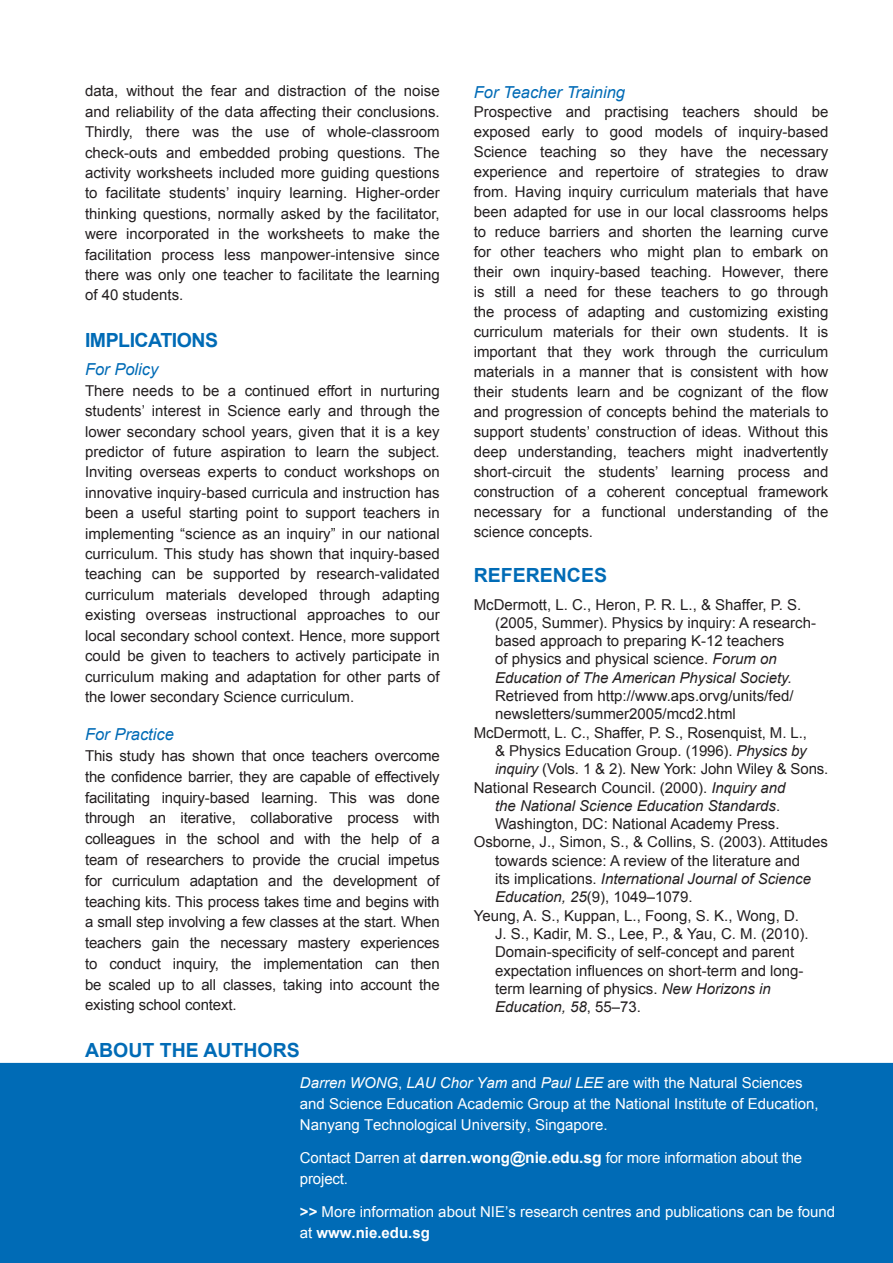
<style>
.page{position:relative;width:893px;height:1263px;background:#fff}
.page>*{position:absolute;margin:0;border:0;box-sizing:border-box;transform-origin:0 0}
.t1{font:700 19.5px "Arial";color:#006bb6}
.t2{font:700 19.5px "Arial";letter-spacing:-.025em;color:#006bb6}
.t3{font:italic 16.5px "Arial";color:#006bb6}
.t4{font:15px/20px "Arial";color:#231f20;text-align:justify}
.t5{font:15px/21px "Arial";color:#fff}
.t6{font:italic 15px "Arial";color:#231f20}
.s1{font-style:italic}
.s2{font-style:normal}
.s3{font-weight:700}
.s4{font-weight:700;font-size:15.75px}
</style>
<div class="page">
<div style="left:0;top:1063px;width:893px;height:200px;background:#006bb6"></div>
<p class="t4" style="left:85px;top:81px;width:356px">data, without the fear and distraction of the noise and reliability of the data affecting their conclusions.<br>Thirdly, there was the use of whole-classroom check-outs and embedded probing questions. The activity worksheets included more guiding questions to facilitate students’ inquiry learning. Higher-order thinking questions, normally asked by the facilitator, were incorporated in the worksheets to make the facilitation process less manpower-intensive since there was only one teacher to facilitate the learning of 40 students.</p>
<h1 class="t2" style="left:85px;top:327px;width:134px">IMPLICATIONS</h1>
<p class="t3" style="left:85px;top:359px;width:75px">For Policy</p>
<p class="t4" style="left:85px;top:381px;width:356px;line-height:20.4px">There needs to be a continued effort in nurturing students’ interest in Science early and through the lower secondary school years, given that it is a key predictor of future aspiration to learn the subject.<br>Inviting overseas experts to conduct workshops on innovative inquiry-based curricula and instruction has been a useful starting point to support teachers in implementing “science as an inquiry” in our national curriculum. This study has shown that inquiry-based teaching can be supported by research-validated curriculum materials developed through adapting existing overseas instructional approaches to our local secondary school context. Hence, more support could be given to teachers to actively participate in curriculum making and adaptation for other parts of the lower secondary Science curriculum.</p>
<p class="t3" style="left:85px;top:724px;width:90px">For Practice</p>
<p class="t4" style="left:85px;top:745px;width:356px;line-height:20.9px">This study has shown that once teachers overcome the confidence barrier, they are capable of effectively facilitating inquiry-based learning. This was done through an iterative, collaborative process with colleagues in the school and with the help of a team of researchers to provide the crucial impetus for curriculum adaptation and the development of teaching kits. This process takes time and begins with a small step involving a few classes at the start. When teachers gain the necessary mastery experiences to conduct inquiry, the implementation can then be scaled up to all classes, taking into account the existing school context.</p>
<h1 class="t1" style="left:85px;top:1037px;width:216px">About the AuthorS</h1>
<p class="t3" style="left:474px;top:81px;width:153px">For Teacher Training</p>
<p class="t4" style="left:474px;top:102px;width:356px">Prospective and practising teachers should be exposed early to good models of inquiry-based Science teaching so they have the necessary experience and repertoire of strategies to draw from. Having inquiry curriculum materials that have been adapted for use in our local classrooms helps to reduce barriers and shorten the learning curve for other teachers who might plan to embark on their own inquiry-based teaching. However, there is still a need for these teachers to go through the process of adapting and customizing existing curriculum materials for their own students. It is important that they work through the curriculum materials in a manner that is consistent with how their students learn and be cognizant of the flow and progression of concepts behind the materials to support students’ construction of ideas. Without this deep understanding, teachers might inadvertently short-circuit the students’ learning process and construction of a coherent conceptual framework necessary for a functional understanding of the science concepts.</p>
<h1 class="t1" style="left:474px;top:562px;width:135px">REFERENCES</h1>
<p class="t4" style="left:495px;top:595px;width:322px;line-height:18.3px;text-align:left;text-indent:-21px">McDermott, L. C., Heron, P. R. L., &amp; Shaffer, P. S. (2005, Summer). Physics by inquiry: A research&shy;based approach to preparing K-12 teachers<br>of physics and physical science. <span class="s1">Forum on Education of The American Physical Society.</span></p>
<p class="t4" style="left:495px;top:686px;width:300px">Retrieved from http://www.aps.orvg/units/fed/</p>
<p class="t4" style="left:495px;top:704px;width:242px">newsletters/summer2005/mcd2.html</p>
<p class="t4" style="left:474px;top:722px;width:335px">McDermott, L. C., Shaffer, P. S., Rosenquist, M. L.,</p>
<p class="t4" style="left:495px;top:741px;width:313px">&amp; Physics Education Group. (1996). <span class="s1">Physics by</span></p>
<p class="t4" style="left:495px;top:759px;width:335px"><span class="s1">inquiry</span> (Vols. 1 &amp; 2). New York: John Wiley &amp; Sons.</p>
<p class="t4" style="left:474px;top:777px;width:313px">National Research Council. (2000). <span class="s1">Inquiry and</span></p>
<p class="t6" style="left:495px;top:796px;width:287px">the National Science Education Standards<span class="s2">.</span></p>
<p class="t4" style="left:495px;top:814px;width:286px">Washington, DC: National Academy Press.</p>
<p class="t4" style="left:474px;top:832px;width:356px">Osborne, J., Simon, S., &amp; Collins, S. (2003). Attitudes</p>
<p class="t4" style="left:495px;top:851px;width:307px">towards science: A review of the literature and</p>
<p class="t6" style="left:495px;top:869px;width:317px"><span class="s2">its implications.</span> International Journal of Science</p>
<p class="t4" style="left:495px;top:887px;width:199px"><span class="s1">Education, 25</span>(9), 1049–1079.</p>
<p class="t4" style="left:474px;top:905px;width:327px">Yeung, A. S., Kuppan, L., Foong, S. K., Wong, D.</p>
<p class="t4" style="left:495px;top:924px;width:315px">J. S., Kadir, M. S., Lee, P., &amp; Yau, C. M. (2010).</p>
<p class="t4" style="left:495px;top:942px;width:301px">Domain-specificity of self-concept and parent</p>
<p class="t4" style="left:495px;top:960px;width:310px">expectation influences on short-term and long-</p>
<p class="t4" style="left:495px;top:979px;width:277px">term learning of physics. <span class="s1">New Horizons in</span></p>
<p class="t6" style="left:495px;top:997px;width:147px">Education, 58<span class="s2">, 55–73.</span></p>
<p class="t5" style="left:300px;top:1072px;width:520px"><span class="s1">Darren WONG</span>, <span class="s1">LAU Chor Yam</span> and <span class="s1">Paul LEE</span> are with the Natural Sciences and Science Education Academic Group at the National Institute of Education,<br>Nanyang Technological University, Singapore.</p>
<p class="t5" style="left:300px;top:1148px;width:504px">Contact Darren at <span class="s3">darren.wong</span><span class="s4">@nie.edu.sg</span> for more information about the project.</p>
<p class="t5" style="left:300px;top:1201px;width:537px"><span class="s3">&gt;&gt;</span> More information about NIE’s research centres and publications can be found at <span class="s3">www.nie.edu.sg</span></p>
</div>
